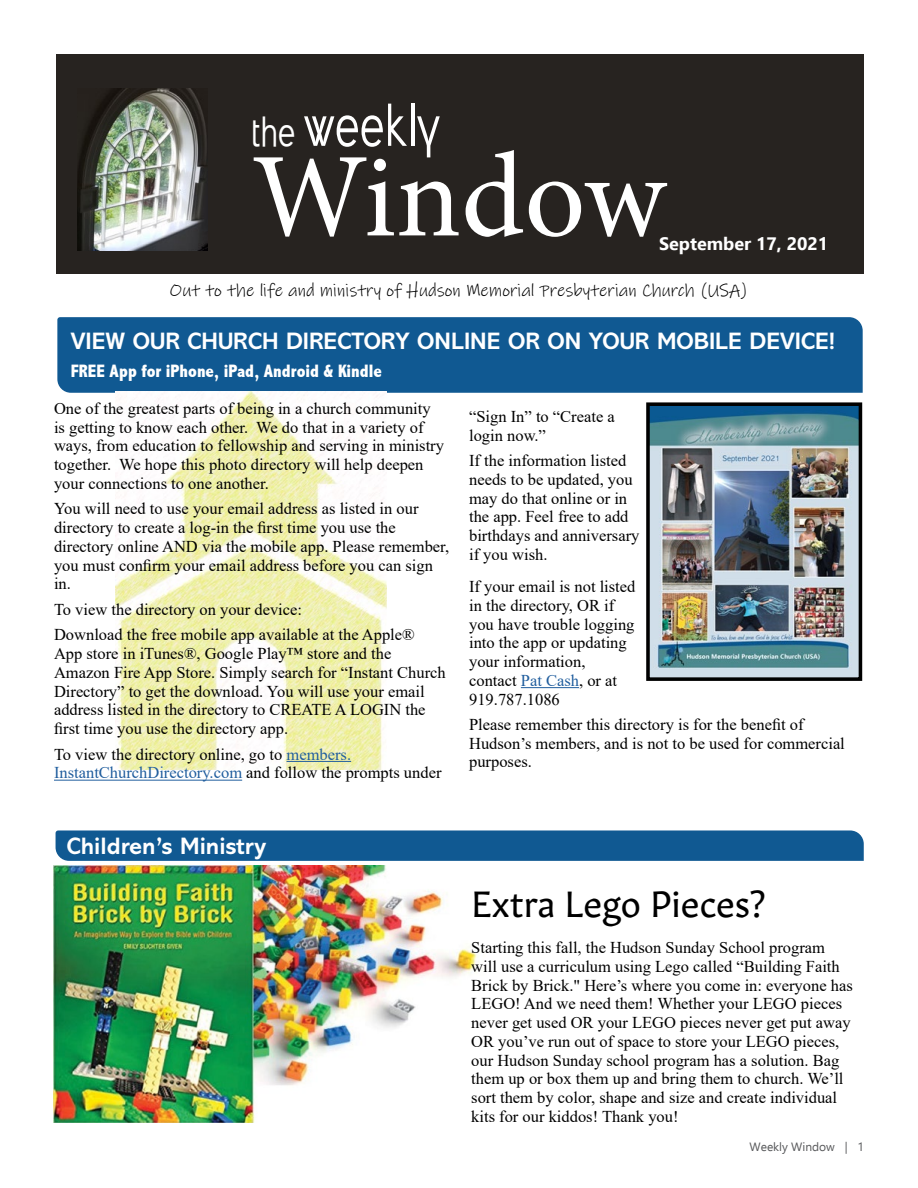
<style>
.page{position:relative;width:918px;height:1188px;background:#fff}
.page>*{position:absolute;margin:0;border:0;box-sizing:border-box;transform-origin:0 0}
.t1{font:120px "Minion Pro";letter-spacing:-.005em;color:#fff}
.t2{font:60px "Angostura";color:#fff}
.t3{font:36px "Gitan Latn";color:#000}
.t4{font:700 24px "Abadi MT Pro";color:#fff}
.t5{font:18px "Ink Free";color:#000}
.t6{font:800 condensed 18px "Abadi";color:#fff}
.t7{font:700 18px "Ebrima";color:#fff}
.t8{font:16.5px/18.8px "Times New Roman";color:#000}
.t9{font:12px "Ebrima";color:#58595b}
.s1{font-size:42px}
.s2{color:#215e9e}
</style>
<div class="page">
<div style="left:56px;top:54px;width:808px;height:219px;background:#272320"></div>
<img style="left:78px;top:89px;width:130px;height:162px">
<div style="left:56px;top:830px;width:808px;height:31px;background:#105992"></div>
<img style="left:54px;top:866px;width:425px;height:257px">
<div style="left:57px;top:317px;width:806px;height:76px;background:#105992"></div>
<img style="left:116px;top:392px;width:270px;height:378px">
<hr style="left:287px;top:761px;width:64px;height:1px;background:#215e9e">
<hr style="left:54px;top:780px;width:188px;height:1px;background:#215e9e">
<hr style="left:521px;top:687px;width:58px;height:1px;background:#215e9e">
<img style="left:651px;top:407px;width:206px;height:269px">
<div style="left:646px;top:402px;width:216px;height:279px;border:4px solid #000"></div>
<h2 class="t2" style="left:251px;top:91px;width:191px"><span class="s1">the</span> weekly</h2>
<h1 class="t1" style="left:252px;top:117px;width:416px">Window</h1>
<p class="t7" style="left:659px;top:229px;width:171px">September 17, 2021</p>
<p class="t5" style="left:170px;top:278px;width:580px">Out to the life and ministry of Hudson Memorial Presbyterian Church (USA)</p>
<h3 class="t4" style="left:71px;top:327px;width:766px">VIEW OUR CHURCH DIRECTORY ONLINE OR ON YOUR MOBILE DEVICE!</h3>
<p class="t6" style="left:71px;top:361px;width:313px">FREE App for iPhone, iPad, Android &amp; Kindle</p>
<p class="t8" style="left:54px;top:398px;width:392px">One of the greatest parts of being in a church community is getting to know each other. We do that in a variety of ways, from education to fellowship and serving in ministry together. We hope this photo directory will help deepen your connections to one another.</p>
<p class="t8" style="left:54px;top:499px;width:397px">You will need to use your email address as listed in our directory to create a log-in the first time you use the directory online AND via the mobile app. Please remember, you must confirm your email address before you can sign in.</p>
<p class="t8" style="left:54px;top:596px;width:362px;line-height:25.5px">To view the directory on your device:<br>Download the free mobile app available at the Apple®</p>
<p class="t8" style="left:54px;top:644px;width:393px">App store in iTunes®, Google Play™ store and the Amazon Fire App Store. Simply search for “Instant Church Directory” to get the download. You will use your email address listed in the directory to CREATE A LOGIN the first time you use the directory app.</p>
<p class="t8" style="left:54px;top:744px;width:389px">To view the directory online, go to <span class="s2">members.<br>InstantChurchDirectory.com</span> and follow the prompts under</p>
<p class="t8" style="left:469px;top:406px;width:147px">“Sign In” to “Create a login now.”</p>
<p class="t8" style="left:469px;top:451px;width:172px">If the information listed needs to be updated, you may do that online or in the app. Feel free to add birthdays and anniversary if you wish.</p>
<p class="t8" style="left:469px;top:577px;width:168px">If your email is not listed in the directory, OR if you have trouble logging into the app or updating your information, contact <span class="s2">Pat Cash</span>, or at<br>919.787.1086</p>
<p class="t8" style="left:469px;top:715px;width:377px">Please remember this directory is for the benefit of<br>Hudson’s members, and is not to be used for commercial purposes.</p>
<h3 class="t4" style="left:67px;top:832px;width:201px">Children’s Ministry</h3>
<h3 class="t3" style="left:471px;top:874px;width:296px">Extra Lego Pieces?</h3>
<p class="t8" style="left:471px;top:938px;width:383px">Starting this fall, the Hudson Sunday School program will use a curriculum using Lego called “Building Faith Brick by Brick." Here’s where you come in: everyone has LEGO! And we need them! Whether your LEGO pieces never get used OR your LEGO pieces never get put away OR you’ve run out of space to store your LEGO pieces, our Hudson Sunday school program has a solution. Bag them up or box them up and bring them to church. We’ll sort them by color, shape and size and create individual kits for our kiddos! Thank you!</p>
<p class="t9" style="left:750px;top:1138px;width:116px">Weekly Window | 1</p>
</div>
